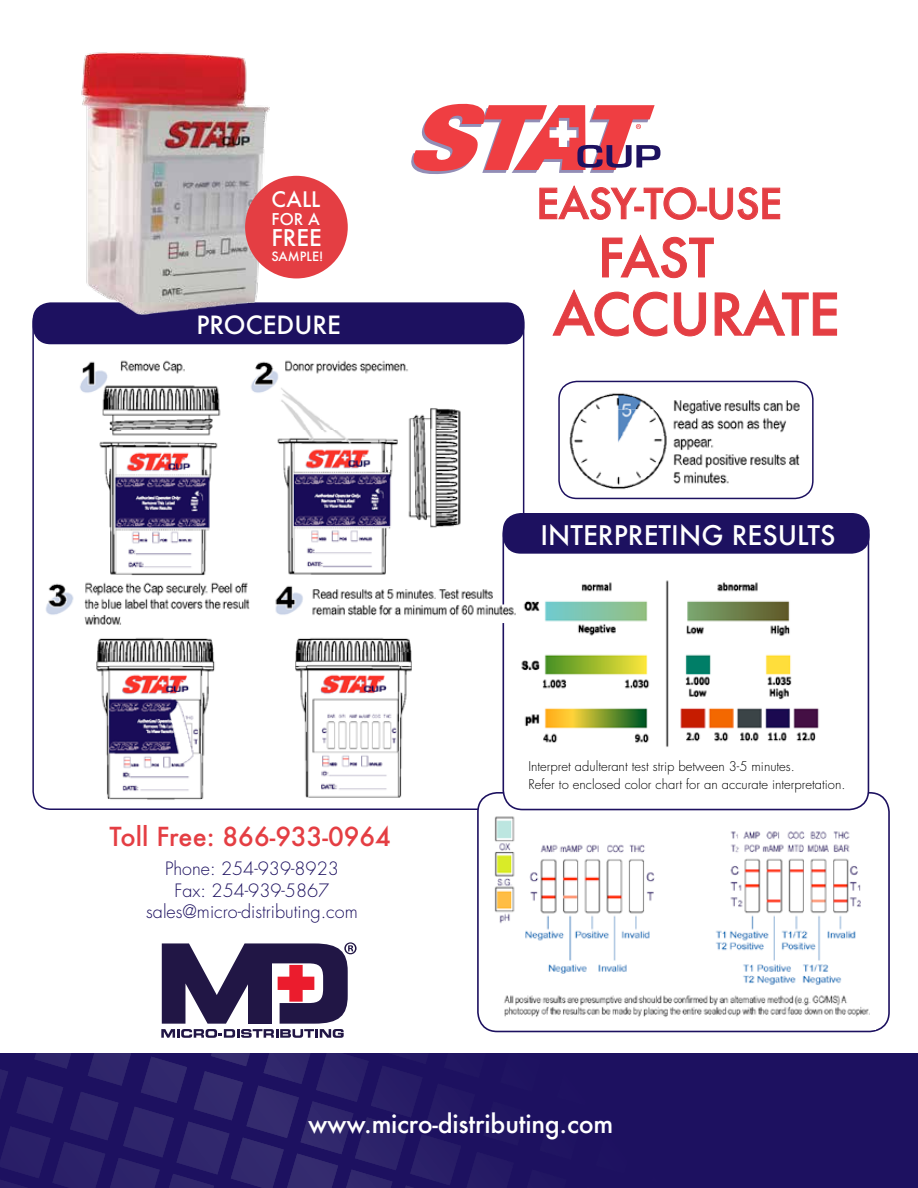
<style>
.page{position:relative;width:918px;height:1188px;background:#fff}
.page>*{position:absolute;margin:0;border:0;box-sizing:border-box;transform-origin:0 0}
.t1{font:500 55.95px "Futura";letter-spacing:-.01em;color:#e43e43}
.t2{font:500 51.6px "Futura";color:#e43e43}
.t3{font:500 40.65px "Futura";letter-spacing:-.01em;color:#e43e43}
.t4{font:500 26.25px "Futura";color:#fff}
.t5{font:500 25.5px "Futura";color:#e43e43}
.t6{font:500 25.05px "Futura";letter-spacing:-.01em;color:#fff}
.t7{font:500 24.45px "Futura";color:#fff}
.t8{font:500 22.5px "Futura";color:#fff}
.t9{font:500 20.85px "Futura";color:#fff}
.t10{font:300 18px "Futura";color:#1d1160}
.t11{font:300 17.85px/21.5px "Futura";color:#1d1160;text-align:center}
.t12{font:500 15.75px "Futura";color:#fff}
.t13{font:300 13.05px/18px "Futura";color:#000}
.t14{font:500 12.45px "Futura";color:#fff}
</style>
<div class="page">
<div style="left:770px;top:1053px;width:148px;height:135px;background:#1d1160"></div>
<svg style="left:822px;top:1053px;width:6px;height:2px"></svg>
<svg style="left:798px;top:1089px;width:20px;height:20px"></svg>
<svg style="left:780px;top:1138px;width:26px;height:26px"></svg>
<svg style="left:870px;top:1055px;width:15px;height:15px"></svg>
<svg style="left:852px;top:1105px;width:20px;height:20px"></svg>
<svg style="left:834px;top:1154px;width:26px;height:26px"></svg>
<svg style="left:906px;top:1120px;width:12px;height:21px"></svg>
<svg style="left:889px;top:1170px;width:26px;height:18px"></svg>
<svg style="left:0;top:1053px;width:770px;height:135px;background:#221763"></svg>
<svg style="left:539px;top:185px;width:98px;height:35px"></svg>
<div style="left:634px;top:207px;width:10px;height:4px;border:1px solid #e43e43"></div>
<svg style="left:644px;top:187px;width:136px;height:33px"></svg>
<svg style="left:602px;top:234px;width:112px;height:44px"></svg>
<svg style="left:552px;top:289px;width:115px;height:47px"></svg>
<svg style="left:674px;top:292px;width:32px;height:44px"></svg>
<svg style="left:715px;top:289px;width:122px;height:47px"></svg>
<svg style="left:411px;top:104px;width:249px;height:70px"></svg>
<div style="left:558px;top:381px;width:256px;height:118px;border:2px solid #1d1160;border-radius:18px"></div>
<img style="left:563px;top:388px;width:91px;height:21px">
<img style="left:563px;top:409px;width:104px;height:82px">
<img style="left:673px;top:400px;width:127px;height:84px">
<div style="left:33px;top:302px;width:491px;height:42px;background:#1d1160;border-radius:18px"></div>
<img style="left:80px;top:360px;width:381px;height:216px">
<div style="left:477px;top:792px;width:413px;height:240px;border:2px solid #1d1160;border-radius:19px"></div>
<img style="left:494px;top:816px;width:381px;height:214px">
<div style="left:657px;top:812px;width:32px;height:126px;background:#fff"></div>
<hr style="left:862px;top:812px;width:4px;height:125px;background:#fff">
<div style="left:503px;top:516px;width:365px;height:294px;background:#fff;border-radius:19px"></div>
<div style="left:503px;top:515px;width:366px;height:295px;border:2px solid #1d1160;border-radius:19px"></div>
<div style="left:503px;top:513px;width:367px;height:41px;background:#1d1160;border-radius:18px"></div>
<img style="left:521px;top:580px;width:298px;height:167px">
<img style="left:46px;top:578px;width:470px;height:74px">
<img style="left:96px;top:652px;width:316px;height:148px">
<img style="left:66px;top:52px;width:209px;height:263px">
<div style="left:245px;top:176px;width:103px;height:102px;background:#e43e43;border-radius:50%"></div>
<svg style="left:161px;top:942px;width:196px;height:96px"></svg>
<h3 class="t9" style="left:272px;top:185px;width:28px">CALL</h3>
<p class="t12" style="left:272px;top:209px;width:11px">FOR</p>
<p class="t12" style="left:308px;top:209px;width:11px">A</p>
<h3 class="t8" style="left:271px;top:222px;width:52px">FREE</h3>
<p class="t14" style="left:271px;top:248px;width:10px">SAM</p>
<p class="t14" style="left:300px;top:248px;width:25px">PLE!</p>
<h3 class="t7" style="left:196px;top:308px;width:17px">PROCEDURE</h3>
<h3 class="t5" style="left:110px;top:819px;width:283px">TOLL FREE: 866-933-0964</h3>
<h3 class="t11" style="left:165px;top:858px;width:175px">Phone: 254-939-8923<br>Fax: 254-939-5867</h3>
<h3 class="t10" style="left:146px;top:901px;width:213px">sales@micro-distributing.com</h3>
<h3 class="t3" style="left:536px;top:176px;width:247px">EASY-TO-USE</h3>
<h2 class="t2" style="left:598px;top:222px;width:118px">FAST</h2>
<h1 class="t1" style="left:553px;top:276px;width:288px">ACCURATE</h1>
<h3 class="t4" style="left:541px;top:517px;width:101px">INTERPRETI</h3>
<h3 class="t4" style="left:679px;top:517px;width:68px">NG RESULTS</h3>
<p class="t13" style="left:528px;top:757px;width:319px">Interpret adulterant test strip between 3-5 minutes.<br>Refer to enclosed color chart for an accurate interpretation.</p>
<h3 class="t6" style="left:308px;top:1107px;width:307px">WWW.MICRO-DISTRIBUTING.COM</h3>
</div>
